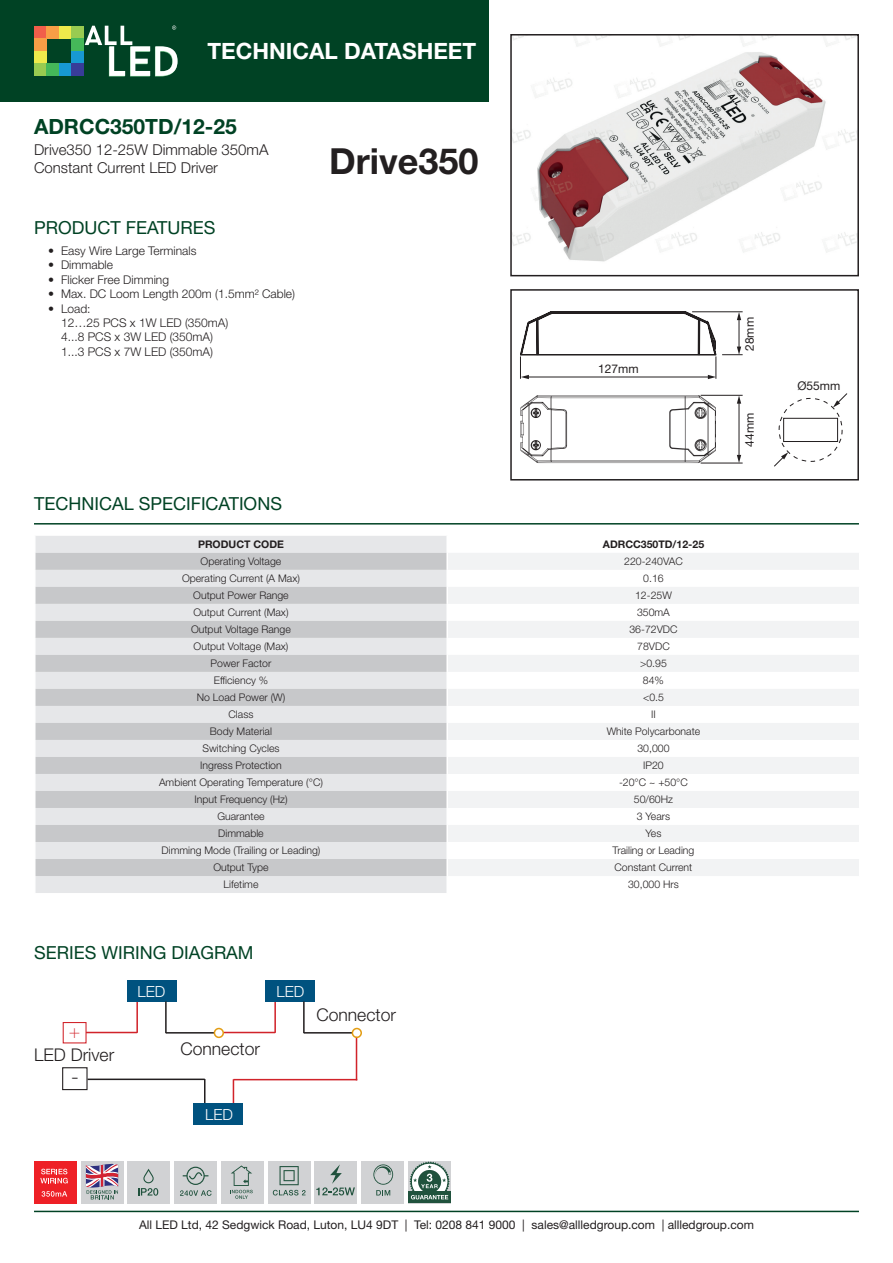
<style>
.page{position:relative;width:893px;height:1263px;background:#fff}
.page>*{position:absolute;margin:0;border:0;box-sizing:border-box;transform-origin:0 0}
.t1{font:700 36px "Helvetica Neue LT Std";color:#231f20}
.t2{font:100 condensed 28.5px "Helvetica Neue LT Std";color:#231f20}
.t3{font:700 22.5px "Helvetica Neue LT Std";color:#fff}
.t4{font:700 21px "Helvetica Neue LT Std";color:#004224}
.t5{font:100 condensed 19.2px "Helvetica Neue LT Std";color:#d1232a}
.t6{font:18px "Helvetica Neue LT Std";color:#004224}
.t7{font:300 17.55px "Helvetica Neue LT Std";color:#231f20}
.t8{font:300 15.3px "Helvetica Neue LT Std";color:#fff}
.t9{font:300 15px/18px "Helvetica Neue LT Std";color:#231f20}
.t10{font:300 12px/14.4px "Helvetica Neue LT Std";color:#231f20}
.t11{font:12px "Helvetica Neue LT Std";color:#231f20}
.t12{font:300 10.5px "Helvetica Neue LT Std";color:#231f20}
.t13{font:700 10.5px "Helvetica Neue LT Std";color:#231f20}
</style>
<div class="page">
<div style="left:0;top:0;width:489px;height:102px;background:#004224"></div>
<svg style="left:85px;top:26px;width:93px;height:51px"></svg>
<div style="left:34px;top:26px;width:12px;height:13px;background:#f15e4a"></div>
<div style="left:46px;top:26px;width:13px;height:13px;background:#f89e46"></div>
<div style="left:59px;top:26px;width:12px;height:13px;background:#eeea4b"></div>
<div style="left:34px;top:39px;width:12px;height:12px;background:#f89e46"></div>
<div style="left:34px;top:51px;width:12px;height:13px;background:#eeea4b"></div>
<div style="left:34px;top:64px;width:12px;height:12px;background:#99cb51"></div>
<div style="left:46px;top:64px;width:13px;height:12px;background:#45b859"></div>
<div style="left:59px;top:64px;width:12px;height:12px;background:#1799d3"></div>
<div style="left:71px;top:26px;width:13px;height:13px;background:#99cb51"></div>
<div style="left:71px;top:39px;width:13px;height:12px;background:#45b859"></div>
<div style="left:71px;top:51px;width:13px;height:13px;background:#1799d3"></div>
<div style="left:71px;top:64px;width:13px;height:12px;background:#383c98"></div>
<hr style="left:34px;top:1211px;width:825px;height:1px;background:#004224">
<hr style="left:34px;top:523px;width:825px;height:1px;background:#004224">
<img style="left:513px;top:37px;width:343px;height:225px">
<div style="left:510px;top:34px;width:349px;height:242px;border:2px solid #231f20"></div>
<div style="left:779px;top:398px;width:63px;height:64px;border:1px dashed #231f20;border-radius:50%"></div>
<div style="left:783px;top:418px;width:55px;height:24px;border:1px solid #231f20"></div>
<svg style="left:774px;top:452px;width:14px;height:15px"></svg>
<svg style="left:833px;top:393px;width:15px;height:15px"></svg>
<hr style="left:701px;top:395px;width:42px;height:1px;background:#231f20">
<hr style="left:701px;top:463px;width:42px;height:1px;background:#231f20">
<hr style="left:739px;top:402px;width:1px;height:54px;background:#231f20">
<svg style="left:737px;top:455px;width:4px;height:8px"></svg>
<svg style="left:737px;top:395px;width:4px;height:9px"></svg>
<svg style="left:520px;top:311px;width:223px;height:68px"></svg>
<svg style="left:520px;top:395px;width:196px;height:68px"></svg>
<div style="left:510px;top:289px;width:349px;height:191px;border:2px solid #231f20"></div>
<div style="left:36px;top:536px;width:410px;height:357px;background:#e6e7e9"></div>
<svg style="left:36px;top:553px;width:410px;height:323px;background:#d5d6d8"></svg>
<svg style="left:448px;top:553px;width:411px;height:323px;fill:#f2f3f4"></svg>
<svg style="left:35px;top:536px;width:1px;height:357px"></svg>
<svg style="left:446px;top:536px;width:1px;height:357px"></svg>
<div style="left:63px;top:1022px;width:24px;height:21px;border:1px solid #d1232a"></div>
<div style="left:62px;top:1067px;width:26px;height:23px;border:1px solid #231f20"></div>
<hr style="left:86px;top:1032px;width:51px;height:1px;background:#d1232a">
<hr style="left:136px;top:1001px;width:2px;height:32px;background:#d1232a">
<div style="left:127px;top:980px;width:50px;height:21px;background:#00527f"></div>
<hr style="left:166px;top:1032px;width:49px;height:1px;background:#231f20">
<hr style="left:165px;top:1001px;width:2px;height:32px;background:#231f20">
<div style="left:214px;top:1028px;width:10px;height:10px;border:2px solid #e39d14;border-radius:50%"></div>
<hr style="left:224px;top:1032px;width:51px;height:1px;background:#d1232a">
<hr style="left:274px;top:1001px;width:2px;height:32px;background:#d1232a">
<div style="left:265px;top:980px;width:50px;height:21px;background:#00527f"></div>
<hr style="left:304px;top:1032px;width:49px;height:1px;background:#231f20">
<hr style="left:303px;top:1001px;width:2px;height:32px;background:#231f20">
<hr style="left:356px;top:1037px;width:1px;height:43px;background:#d1232a">
<div style="left:352px;top:1028px;width:10px;height:10px;border:2px solid #e39d14;border-radius:50%"></div>
<hr style="left:233px;top:1079px;width:124px;height:1px;background:#d1232a">
<hr style="left:233px;top:1079px;width:1px;height:32px;background:#d1232a">
<hr style="left:88px;top:1078px;width:117px;height:2px;background:#231f20">
<hr style="left:204px;top:1079px;width:2px;height:32px;background:#231f20">
<div style="left:194px;top:1104px;width:49px;height:21px;background:#00527f"></div>
<div style="left:128px;top:1161px;width:42px;height:42px;background:#d1d2d4"></div>
<svg style="left:138px;top:1169px;width:20px;height:27px"></svg>
<div style="left:361px;top:1161px;width:43px;height:42px;background:#d1d2d4"></div>
<svg style="left:373px;top:1164px;width:20px;height:31px"></svg>
<div style="left:408px;top:1161px;width:43px;height:42px;background:#d1d2d4"></div>
<div style="left:408px;top:1191px;width:43px;height:12px;background:#20523d"></div>
<svg style="left:409px;top:1161px;width:41px;height:39px"></svg>
<div style="left:34px;top:1161px;width:43px;height:42px;background:#ee2026"></div>
<svg style="left:42px;top:1191px;width:25px;height:6px"></svg>
<svg style="left:40px;top:1169px;width:28px;height:14px"></svg>
<div style="left:221px;top:1161px;width:43px;height:42px;background:#d1d2d4"></div>
<svg style="left:230px;top:1165px;width:23px;height:34px"></svg>
<div style="left:174px;top:1161px;width:43px;height:42px;background:#d1d2d4"></div>
<svg style="left:180px;top:1167px;width:32px;height:29px"></svg>
<div style="left:268px;top:1161px;width:42px;height:42px;background:#d1d2d4"></div>
<svg style="left:273px;top:1166px;width:33px;height:29px"></svg>
<div style="left:81px;top:1161px;width:42px;height:42px;background:#d1d2d4"></div>
<svg style="left:86px;top:1163px;width:32px;height:36px"></svg>
<div style="left:315px;top:1161px;width:42px;height:42px;background:#d1d2d4"></div>
<svg style="left:316px;top:1164px;width:39px;height:31px"></svg>
<h3 class="t3" style="left:207px;top:37px;width:270px">TECHNICAL DATASHEET</h3>
<h3 class="t4" style="left:34px;top:114px;width:204px">ADRCC350TD/12-25</h3>
<h3 class="t9" style="left:34px;top:140px;width:236px">Drive350 12-25W Dimmable 350mA<br>Constant Current LED Driver</h3>
<h3 class="t6" style="left:34px;top:217px;width:183px">PRODUCT FEATURES</h3>
<p class="t10" style="left:48px;top:243px;width:150px">• Easy Wire Large Terminals</p>
<p class="t10" style="left:48px;top:258px;width:66px">• Dimmable</p>
<p class="t10" style="left:48px;top:272px;width:122px">• Flicker Free Dimming</p>
<p class="t10" style="left:48px;top:286px;width:248px">• Max. DC Loom Length 200m (1.5mm² Cable)</p>
<p class="t10" style="left:61px;top:301px;width:169px;text-indent:-13px">• Load:<br>12…25 PCS x 1W LED (350mA)<br>4...8 PCS x 3W LED (350mA)<br>1...3 PCS x 7W LED (350mA)</p>
<h1 class="t1" style="left:329px;top:139px;width:151px">Drive350</h1>
<h3 class="t6" style="left:34px;top:493px;width:249px">TECHNICAL SPECIFICATIONS</h3>
<p class="t11" style="left:598px;top:362px;width:42px">127mm</p>
<p class="t13" style="left:198px;top:538px;width:87px">PRODUCT CODE</p>
<p class="t13" style="left:603px;top:538px;width:103px">ADRCC350TD/12-25</p>
<p class="t12" style="left:201px;top:555px;width:82px">Operating Voltage</p>
<p class="t12" style="left:624px;top:555px;width:60px">220-240VAC</p>
<p class="t12" style="left:182px;top:572px;width:119px">Operating Current (A Max)</p>
<p class="t12" style="left:643px;top:572px;width:22px">0.16</p>
<p class="t12" style="left:193px;top:589px;width:97px">Output Power Range</p>
<p class="t12" style="left:635px;top:589px;width:38px">12-25W</p>
<p class="t12" style="left:193px;top:606px;width:97px">Output Current (Max)</p>
<p class="t12" style="left:637px;top:606px;width:34px">350mA</p>
<p class="t12" style="left:191px;top:623px;width:101px">Output Voltage Range</p>
<p class="t12" style="left:629px;top:623px;width:50px">36-72VDC</p>
<p class="t12" style="left:194px;top:640px;width:96px">Output Voltage (Max)</p>
<p class="t12" style="left:637px;top:640px;width:34px">78VDC</p>
<p class="t12" style="left:211px;top:657px;width:62px">Power Factor</p>
<p class="t12" style="left:640px;top:657px;width:28px">&gt;0.95</p>
<p class="t12" style="left:214px;top:674px;width:56px">Efficiency %</p>
<p class="t12" style="left:643px;top:674px;width:23px">84%</p>
<p class="t12" style="left:197px;top:691px;width:90px">No Load Power (W)</p>
<p class="t12" style="left:643px;top:691px;width:22px">&lt;0.5</p>
<p class="t12" style="left:229px;top:708px;width:26px">Class</p>
<p class="t12" style="left:651px;top:708px;width:6px">II</p>
<p class="t12" style="left:210px;top:725px;width:64px">Body Material</p>
<p class="t12" style="left:607px;top:725px;width:95px">White Polycarbonate</p>
<p class="t12" style="left:202px;top:742px;width:79px">Switching Cycles</p>
<p class="t12" style="left:637px;top:742px;width:34px">30,000</p>
<p class="t12" style="left:200px;top:759px;width:83px">Ingress Protection</p>
<p class="t12" style="left:643px;top:759px;width:22px">IP20</p>
<p class="t12" style="left:159px;top:776px;width:165px">Ambient Operating Temperature (°C)</p>
<p class="t12" style="left:619px;top:776px;width:70px">-20°C ~ +50°C</p>
<p class="t12" style="left:194px;top:793px;width:95px">Input Frequency (Hz)</p>
<p class="t12" style="left:634px;top:793px;width:41px">50/60Hz</p>
<p class="t12" style="left:217px;top:810px;width:49px">Guarantee</p>
<p class="t12" style="left:637px;top:810px;width:35px">3 Years</p>
<p class="t12" style="left:218px;top:827px;width:47px">Dimmable</p>
<p class="t12" style="left:645px;top:827px;width:17px">Yes</p>
<p class="t12" style="left:162px;top:844px;width:160px">Dimming Mode (Trailing or Leading)</p>
<p class="t12" style="left:612px;top:844px;width:83px">Trailing or Leading</p>
<p class="t12" style="left:213px;top:861px;width:57px">Output Type</p>
<p class="t12" style="left:615px;top:861px;width:79px">Constant Current</p>
<p class="t12" style="left:223px;top:878px;width:36px">Lifetime</p>
<p class="t12" style="left:628px;top:878px;width:52px">30,000 Hrs</p>
<h3 class="t6" style="left:34px;top:942px;width:221px">SERIES WIRING DIAGRAM</h3>
<h3 class="t5" style="left:69px;top:1020px;width:13px">+</h3>
<h3 class="t7" style="left:34px;top:1044px;width:82px">LED Driver</h3>
<h2 class="t2" style="left:70px;top:1060px;width:10px">-</h2>
<h3 class="t8" style="left:138px;top:982px;width:29px">LED</h3>
<h3 class="t8" style="left:276px;top:982px;width:29px">LED</h3>
<h3 class="t7" style="left:180px;top:1038px;width:81px">Connector</h3>
<h3 class="t7" style="left:316px;top:1004px;width:81px">Connector</h3>
<h3 class="t8" style="left:205px;top:1105px;width:29px">LED</h3>
<p class="t11" style="left:742px;top:351px;width:35px;rotate:-90deg">28mm</p>
<p class="t11" style="left:742px;top:447px;width:35px;rotate:-90deg">44mm</p>
<p class="t11" style="left:139px;top:1217px;width:616px">All LED Ltd, 42 Sedgwick Road, Luton, LU4 9DT | Tel: 0208 841 9000 | sales@allledgroup.com | allledgroup.com</p>
<p class="t11" style="left:797px;top:378px;width:44px">Ø55mm</p>
</div>
